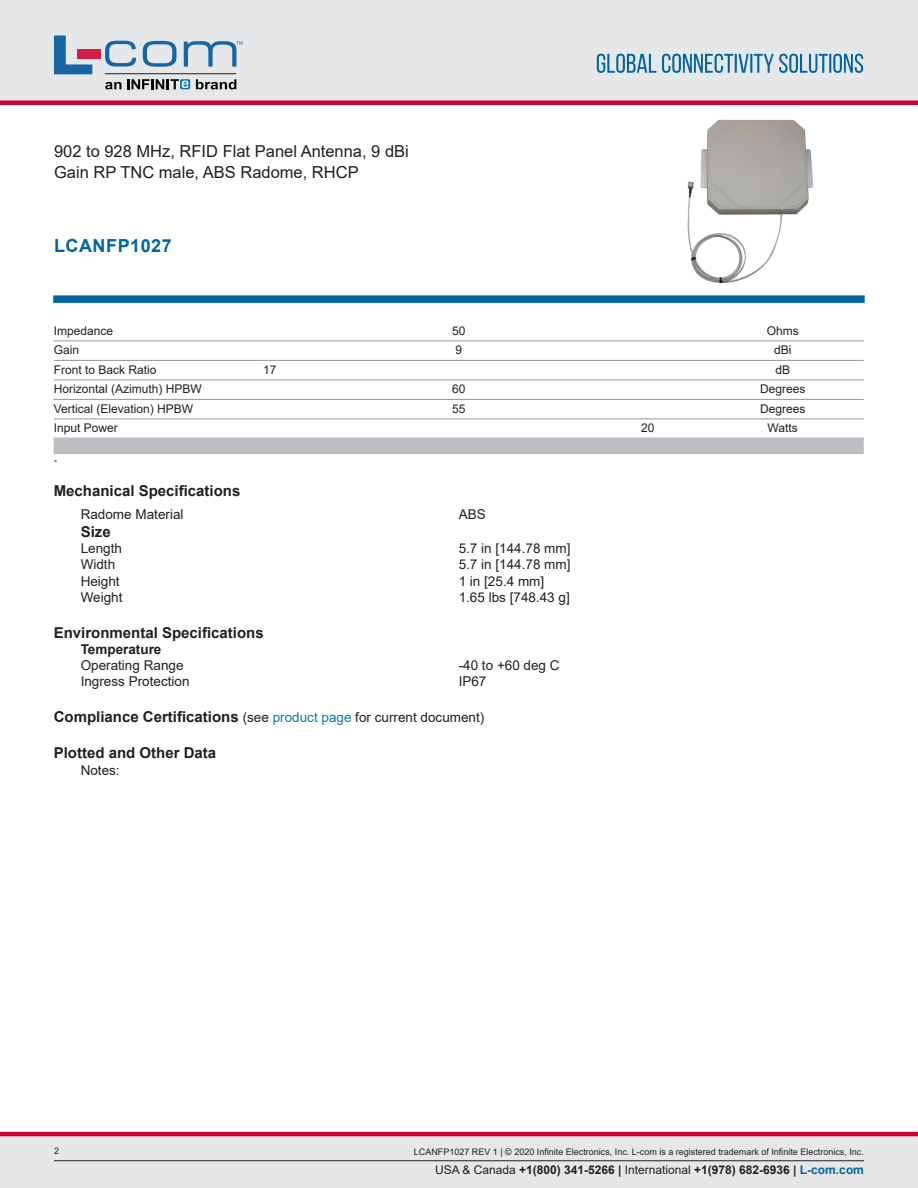
<style>
.page{position:relative;width:918px;height:1188px;background:#fff}
.page>*{position:absolute;margin:0;border:0;box-sizing:border-box;transform-origin:0 0}
.PN{font:700 18px "Arial";letter-spacing:.03em;color:#0065a4}
.Web_Description_Para{font:16.5px/21px "Arial";color:#231f20}
.Head1_for_Compliance{font:700 15px "Arial";color:#231f20}
.Head1{font:700 15px "Arial";color:#231f20}
.LCOM_Table_Footer{font:700 15px "Arial";color:#231f20}
.Specs_Para{font:700 15px "Arial";color:#231f20}
.Specs_Para-2{font:13.5px "Arial";color:#231f20}
.Head2_after_Head1{font:13.5px "Arial";color:#231f20}
.Head2_after_Head1-2{font:700 13.5px "Arial";color:#231f20}
.LCOM_Table_Footer-2{font:700 13.5px "Arial";color:#0c77be}
.LCOM_Table_Body_Min{font:12px "Arial";color:#231f20}
.t1{font:700 12px "Arial";color:#231f20}
.t2{font:9px "Arial";color:#231f20}
.s1{font-weight:400;font-size:13.5px}
.s2{font-weight:400;font-size:13.5px;color:#0c77be}
.s3{font-weight:400}
.s4{color:#0065a4}
</style>
<div class="page">
<div style="left:0;top:1136px;width:918px;height:52px;background:#e6e7e9"></div>
<hr style="left:0;top:1132px;width:918px;height:4px;background:#c03">
<div style="left:0;top:0;width:918px;height:102px;background:#e6e7e9"></div>
<div style="left:0;top:100px;width:918px;height:5px;background:#c03"></div>
<hr style="left:54px;top:1160px;width:810px;height:1px;background:#231f20">
<svg style="left:597px;top:54px;width:266px;height:19px"></svg>
<hr style="left:105px;top:73px;width:131px;height:1px;background:#211e1e">
<svg style="left:54px;top:35px;width:38px;height:39px"></svg>
<svg style="left:143px;top:41px;width:34px;height:26px"></svg>
<svg style="left:105px;top:41px;width:31px;height:26px"></svg>
<div style="left:77px;top:49px;width:23px;height:10px;background:#d41e47"></div>
<svg style="left:180px;top:79px;width:10px;height:10px"></svg>
<svg style="left:196px;top:79px;width:40px;height:10px"></svg>
<svg style="left:105px;top:79px;width:83px;height:10px"></svg>
<svg style="left:184px;top:41px;width:59px;height:26px"></svg>
<svg style="left:53px;top:295px;width:812px;height:8px;background:#0f6ea3"></svg>
<img style="left:687px;top:119px;width:127px;height:165px">
<hr style="left:54px;top:341px;width:810px;height:1px;background:#939598">
<hr style="left:54px;top:360px;width:810px;height:1px;background:#939598">
<hr style="left:54px;top:380px;width:810px;height:1px;background:#939598">
<hr style="left:54px;top:399px;width:810px;height:1px;background:#939598">
<hr style="left:54px;top:419px;width:810px;height:1px;background:#939598">
<div style="left:54px;top:438px;width:810px;height:16px;background:#bcbdc0"></div>
<h1 class="Web_Description_Para" style="left:54px;top:141px;width:356px">902 to 928 MHz, RFID Flat Panel Antenna, 9 dBi<br>Gain RP TNC male, ABS Radome, RHCP</h1>
<p class="PN" style="left:54px;top:233px;width:119px">LCANFP1027</p>
<p class="LCOM_Table_Body_Min" style="left:54px;top:322px;width:61px">Impedance</p>
<p class="LCOM_Table_Body_Min" style="left:452px;top:322px;width:15px">50</p>
<p class="LCOM_Table_Body_Min" style="left:767px;top:322px;width:34px">Ohms</p>
<p class="LCOM_Table_Body_Min" style="left:54px;top:342px;width:27px">Gain</p>
<p class="LCOM_Table_Body_Min" style="left:455px;top:342px;width:8px">9</p>
<p class="LCOM_Table_Body_Min" style="left:774px;top:342px;width:19px">dBi</p>
<p class="LCOM_Table_Body_Min" style="left:54px;top:361px;width:104px">Front to Back Ratio</p>
<p class="LCOM_Table_Body_Min" style="left:263px;top:361px;width:15px">17</p>
<p class="LCOM_Table_Body_Min" style="left:775px;top:361px;width:16px">dB</p>
<p class="LCOM_Table_Body_Min" style="left:54px;top:381px;width:150px">Horizontal (Azimuth) HPBW</p>
<p class="LCOM_Table_Body_Min" style="left:452px;top:381px;width:15px">60</p>
<p class="LCOM_Table_Body_Min" style="left:760px;top:381px;width:47px">Degrees</p>
<p class="LCOM_Table_Body_Min" style="left:54px;top:400px;width:141px">Vertical (Elevation) HPBW</p>
<p class="LCOM_Table_Body_Min" style="left:452px;top:400px;width:15px">55</p>
<p class="LCOM_Table_Body_Min" style="left:760px;top:400px;width:47px">Degrees</p>
<p class="LCOM_Table_Body_Min" style="left:54px;top:420px;width:66px">Input Power</p>
<p class="LCOM_Table_Body_Min" style="left:641px;top:420px;width:15px">20</p>
<p class="LCOM_Table_Body_Min" style="left:768px;top:420px;width:32px">Watts</p>
<p class="LCOM_Table_Footer-2" style="left:54px;top:448px;width:5px">.</p>
<p class="LCOM_Table_Footer" style="left:54px;top:480px;width:188px">Mechanical Specifications</p>
<p class="Head2_after_Head1" style="left:81px;top:505px;width:104px">Radome Material</p>
<p class="Head2_after_Head1" style="left:459px;top:505px;width:29px">ABS</p>
<p class="Specs_Para" style="left:81px;top:521px;width:32px">Size</p>
<p class="Specs_Para-2" style="left:81px;top:539px;width:43px">Length</p>
<p class="Specs_Para-2" style="left:459px;top:539px;width:113px">5.7 in [144.78 mm]</p>
<p class="Specs_Para-2" style="left:81px;top:555px;width:36px">Width</p>
<p class="Specs_Para-2" style="left:459px;top:555px;width:113px">5.7 in [144.78 mm]</p>
<p class="Specs_Para-2" style="left:81px;top:572px;width:41px">Height</p>
<p class="Specs_Para-2" style="left:459px;top:572px;width:87px">1 in [25.4 mm]</p>
<p class="Specs_Para-2" style="left:81px;top:588px;width:43px">Weight</p>
<p class="Specs_Para-2" style="left:459px;top:588px;width:113px">1.65 lbs [748.43 g]</p>
<p class="Head1" style="left:54px;top:622px;width:212px">Environmental Specifications</p>
<p class="Head2_after_Head1-2" style="left:81px;top:640px;width:82px">Temperature</p>
<p class="Specs_Para-2" style="left:81px;top:656px;width:104px">Operating Range</p>
<p class="Specs_Para-2" style="left:459px;top:656px;width:102px">-40 to +60 deg C</p>
<p class="Specs_Para-2" style="left:81px;top:672px;width:110px">Ingress Protection</p>
<p class="Specs_Para-2" style="left:459px;top:672px;width:29px">IP67</p>
<p class="Head1_for_Compliance" style="left:54px;top:707px;width:432px">Compliance Certifications <span class="s1">(see</span> <span class="s2">product page</span> <span class="s1">for current document)</span></p>
<p class="Head1_for_Compliance" style="left:54px;top:743px;width:164px">Plotted and Other Data</p>
<p class="Specs_Para-2" style="left:81px;top:761px;width:41px">Notes:</p>
<p class="t2" style="left:54px;top:1144px;width:7px">2</p>
<p class="t2" style="left:414px;top:1146px;width:452px">LCANFP1027 REV 1 | © 2020 Infinite Electronics, Inc. L-com is a registered trademark of Infinite Electronics, Inc.</p>
<p class="t1" style="left:435px;top:1162px;width:430px"><span class="s3">USA &amp; Canada</span> +1(800) 341-5266 | <span class="s3">International</span> +1(978) 682-6936 | <span class="s4">L-com.com</span></p>
</div>
